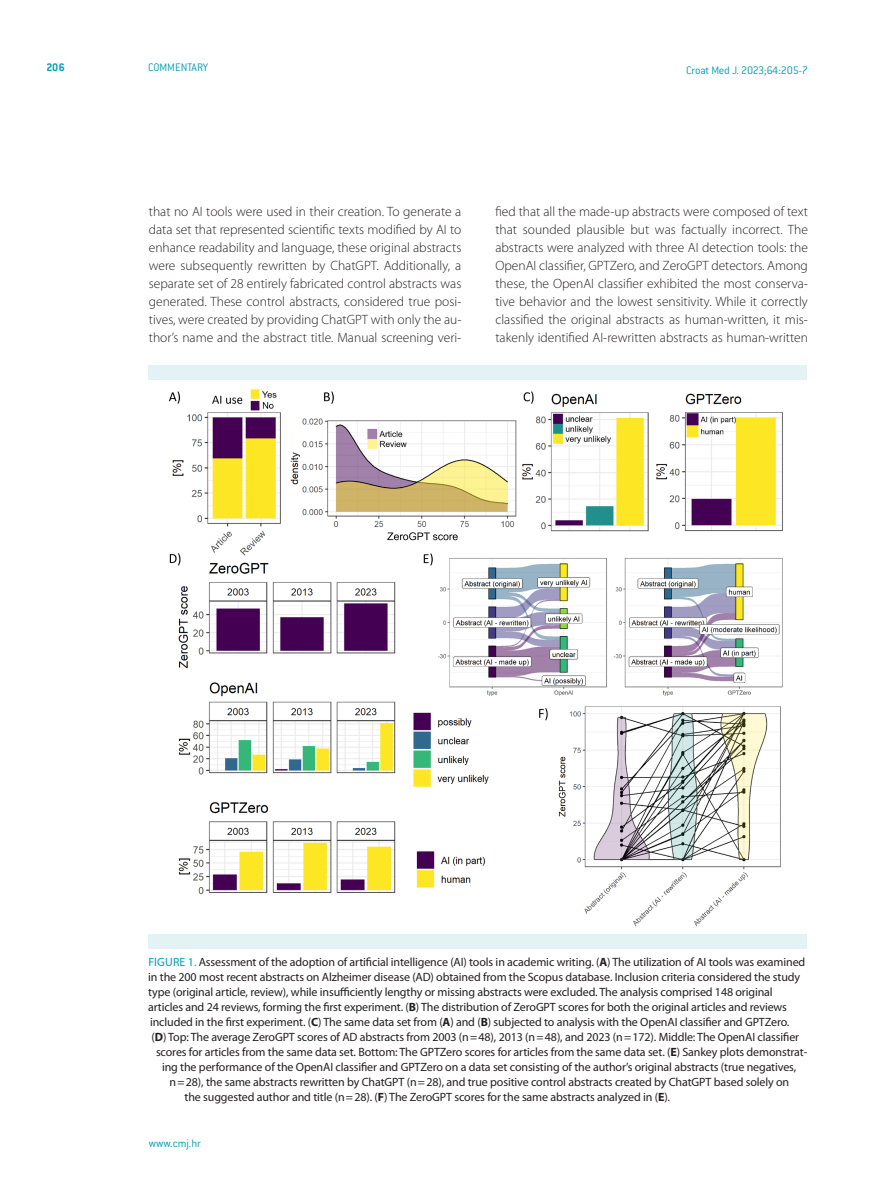
<style>
.page{position:relative;width:893px;height:1191px;background:#fff}
.page>*{position:absolute;margin:0;border:0;box-sizing:border-box;transform-origin:0 0}
.t1{font:300 13.5px/18px "Myriad Pro";color:#231f20;text-align:justify}
.t2{font:12px "Myriad Pro";letter-spacing:-.01em;color:#231f20}
.t3{font:300 12px "ITC Conduit LTCE";letter-spacing:-.015em;color:#009fb4}
.t4{font:700 12px "ITC Conduit LTCE";color:#009fb4}
.s1{color:#009fb4}
.s2{font-weight:700}
</style>
<div class="page">
<img style="left:168px;top:389px;width:615px;height:538px">
<div style="left:149px;top:365px;width:658px;height:14px;background:#e2f2f5"></div>
<div style="left:149px;top:933px;width:658px;height:15px;background:#e2f2f5"></div>
<p class="t4" style="left:46px;top:60px;width:20px">206</p>
<p class="t3" style="left:148px;top:61px;width:62px">COMMENTARY</p>
<p class="t3" style="left:686px;top:63px;width:123px">Croat Med J. 2023;64:205-7</p>
<p class="t1" style="left:149px;top:202px;width:314px">that no AI tools were used in their creation. To generate a data set that represented scientific texts modified by AI to enhance readability and language, these original abstracts were subsequently rewritten by ChatGPT. Additionally, a separate set of 28 entirely fabricated control abstracts was generated. These control abstracts, considered true posi&shy;tives, were created by providing ChatGPT with only the au&shy;thor’s name and the abstract title. Manual screening veri-</p>
<p class="t1" style="left:495px;top:202px;width:314px">fied that all the made-up abstracts were composed of text that sounded plausible but was factually incorrect. The abstracts were analyzed with three AI detection tools: the OpenAI classifier, GPTZero, and ZeroGPT detectors. Among these, the OpenAI classifier exhibited the most conserva&shy;tive behavior and the lowest sensitivity. While it correctly classified the original abstracts as human-written, it mis&shy;takenly identified AI-rewritten abstracts as human-written</p>
<p class="t2" style="left:148px;top:955px;width:659px"><span class="s1">Figure 1.</span> Assessment of the adoption of artificial intelligence (AI) tools in academic writing. (<span class="s2">A</span>) The utilization of AI tools was examined</p>
<p class="t2" style="left:148px;top:970px;width:653px">in the 200 most recent abstracts on Alzheimer disease (AD) obtained from the Scopus database. I nclusion criteria considered the study</p>
<p class="t2" style="left:148px;top:985px;width:626px">type (original article, review), while insufficiently lengthy or missing abstracts were excluded. The analysis comprised 148 original</p>
<p class="t2" style="left:148px;top:1000px;width:640px">articles and 24 reviews, forming the first experiment. (<span class="s2">B</span>) The distribution of ZeroGPT scores for both the original articles and reviews</p>
<p class="t2" style="left:150px;top:1015px;width:641px">included in the first experiment. (<span class="s2">C</span>) The same data set from (<span class="s2">A</span>) and (<span class="s2">B</span>) subjected to analysis with the OpenAI classifier and GPTZero.</p>
<p class="t2" style="left:152px;top:1030px;width:649px">(<span class="s2">D</span>) Top: The average ZeroGPT scores of AD abstracts from 2003 (n=48), 2013 (n=48), and 2023 (n=172). Middle: The OpenAI classifier</p>
<p class="t2" style="left:156px;top:1045px;width:653px">scores for articles from the same data set. Bottom: The GPTZero scores for articles from the same data set. (<span class="s2">E</span>) Sankey plots demonstrat-</p>
<p class="t2" style="left:162px;top:1060px;width:636px">ing the performance of the OpenAI classifier and GPTZero on a data set consisting of the author’s original abstracts (true negatives,</p>
<p class="t2" style="left:170px;top:1075px;width:621px">n=28), the same abstracts rewritten by ChatGPT (n=28), and true positive control abstracts created by ChatGPT based solely on</p>
<p class="t2" style="left:185px;top:1090px;width:487px">the suggested author and title (n=28). (<span class="s2">F</span>) The ZeroGPT scores for the same abstracts analyzed in (<span class="s2">E</span>).</p>
<p class="t3" style="left:149px;top:1136px;width:54px">www.cmj.hr</p>
</div>
